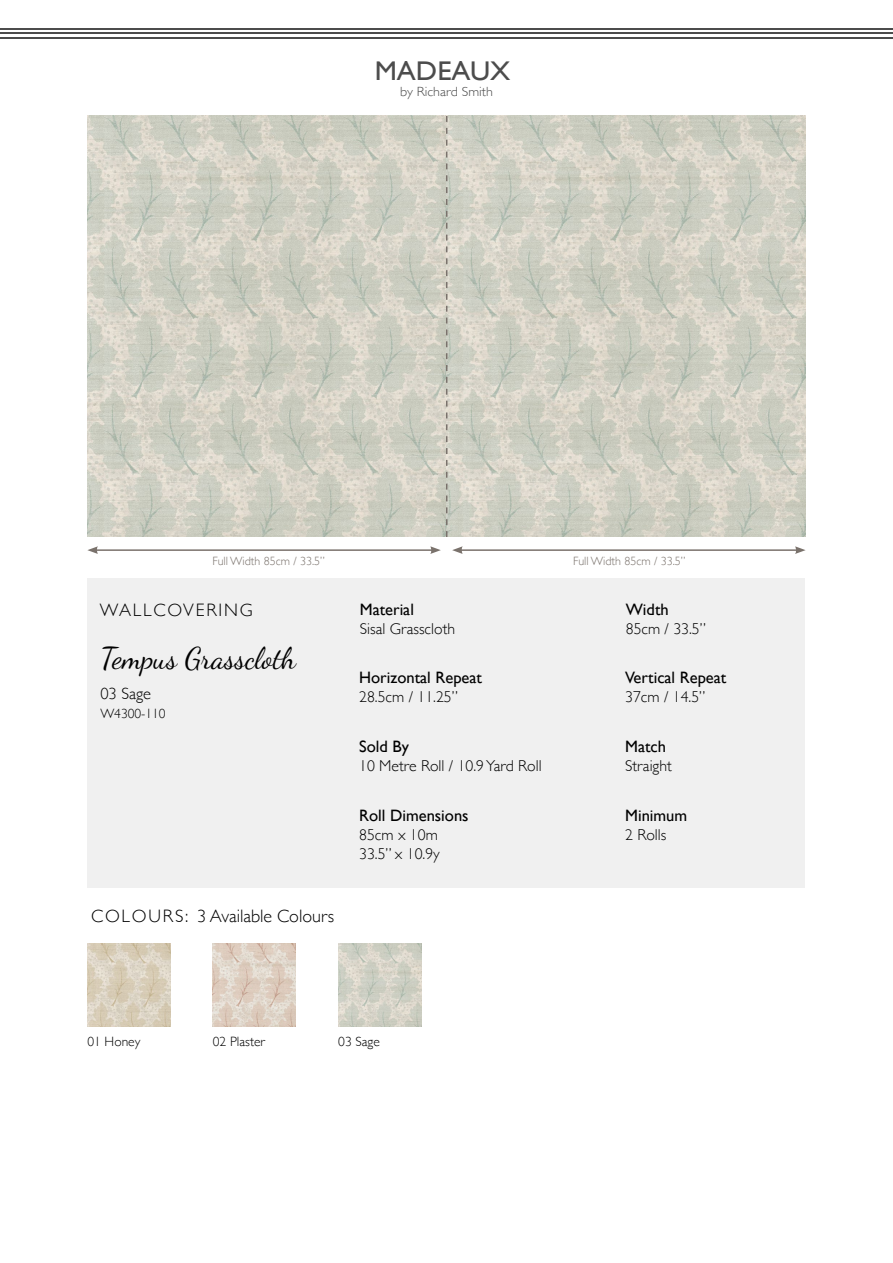
<style>
.page{position:relative;width:893px;height:1263px;background:#fff}
.page>*{position:absolute;margin:0;border:0;box-sizing:border-box;transform-origin:0 0}
.t1{font:30px "Dancing Script";color:#000}
.t2{font:27px "Gill Sans";color:#4c4c4c;scale:1.05 1}
.t3{font:300 18px "Gill Sans";color:#000}
.t4{font:300 18px "Gill Sans";letter-spacing:.1em;color:#000}
.t5{font:16.5px "Gill Sans";color:#000}
.t6{font:300 16.5px "Gill Sans";color:#000}
.t7{font:300 15.75px/18.9px "Gill Sans";color:#000}
.t8{font:300 13.5px "Gill Sans";color:#000}
.t9{font:300 13.35px "Gill Sans";color:#4c4c4c;scale:1.05 1}
.t10{font:300 12px "Gill Sans";color:#7a726c}
</style>
<div class="page">
<hr style="left:1px;top:37px;width:892px;height:2px;background:#4c4c4c">
<hr style="left:1px;top:32px;width:892px;height:2px;background:#4c4c4c">
<hr style="left:0;top:28px;width:892px;height:2px;background:#4c4c4c">
<hr style="left:96px;top:549px;width:337px;height:2px;background:#7a726c">
<svg style="left:87px;top:546px;width:11px;height:8px"></svg>
<svg style="left:430px;top:546px;width:11px;height:8px"></svg>
<hr style="left:460px;top:549px;width:337px;height:2px;background:#7a726c">
<svg style="left:452px;top:546px;width:11px;height:8px"></svg>
<svg style="left:795px;top:546px;width:11px;height:8px"></svg>
<img style="left:88px;top:116px;width:717px;height:421px">
<div style="left:87px;top:578px;width:718px;height:310px;background:#f0f0f0"></div>
<img style="left:87px;top:943px;width:83px;height:83px">
<img style="left:213px;top:943px;width:83px;height:83px">
<img style="left:339px;top:943px;width:83px;height:83px">
<svg style="left:446px;top:116px;width:1px;height:421px"></svg>
<h2 class="t2" style="left:375px;top:55px;width:131px">MADEAUX</h2>
<p class="t9" style="left:400px;top:81px;width:90px">by Richard Smith</p>
<p class="t10" style="left:212px;top:551px;width:114px">Full Width 85cm / 33.5”</p>
<p class="t10" style="left:573px;top:551px;width:114px">Full Width 85cm / 33.5”</p>
<p class="t4" style="left:100px;top:596px;width:154px">WALLCOVERING</p>
<h1 class="t1" style="left:100px;top:635px;width:198px">Tempus Grasscloth</h1>
<p class="t6" style="left:100px;top:681px;width:52px">03 Sage</p>
<p class="t8" style="left:100px;top:703px;width:67px">W4300-110</p>
<p class="t3" style="left:91px;top:902px;width:245px">COLOURS: 3 Available Colours</p>
<p class="t5" style="left:360px;top:600px;width:56px">Material</p>
<p class="t7" style="left:360px;top:619px;width:97px">Sisal Grasscloth</p>
<p class="t5" style="left:359px;top:668px;width:124px">Horizontal Repeat</p>
<p class="t7" style="left:359px;top:686px;width:100px">28.5cm / 11.25”</p>
<p class="t5" style="left:359px;top:737px;width:51px">Sold By</p>
<p class="t7" style="left:359px;top:755px;width:184px">10 Metre Roll / 10.9 Yard Roll</p>
<p class="t5" style="left:359px;top:806px;width:111px">Roll Dimensions</p>
<p class="t7" style="left:359px;top:825px;width:82px">85cm x 10m<br>33.5” x 10.9y</p>
<p class="t8" style="left:87px;top:1031px;width:54px">01 Honey</p>
<p class="t8" style="left:213px;top:1031px;width:54px">02 Plaster</p>
<p class="t8" style="left:338px;top:1031px;width:43px">03 Sage</p>
<p class="t5" style="left:626px;top:600px;width:44px">Width</p>
<p class="t7" style="left:626px;top:619px;width:82px">85cm / 33.5”</p>
<p class="t5" style="left:625px;top:668px;width:103px">Vertical Repeat</p>
<p class="t7" style="left:625px;top:686px;width:82px">37cm / 14.5”</p>
<p class="t5" style="left:625px;top:737px;width:42px">Match</p>
<p class="t7" style="left:625px;top:755px;width:48px">Straight</p>
<p class="t5" style="left:625px;top:806px;width:63px">Minimum</p>
<p class="t7" style="left:625px;top:825px;width:43px">2 Rolls</p>
</div>
